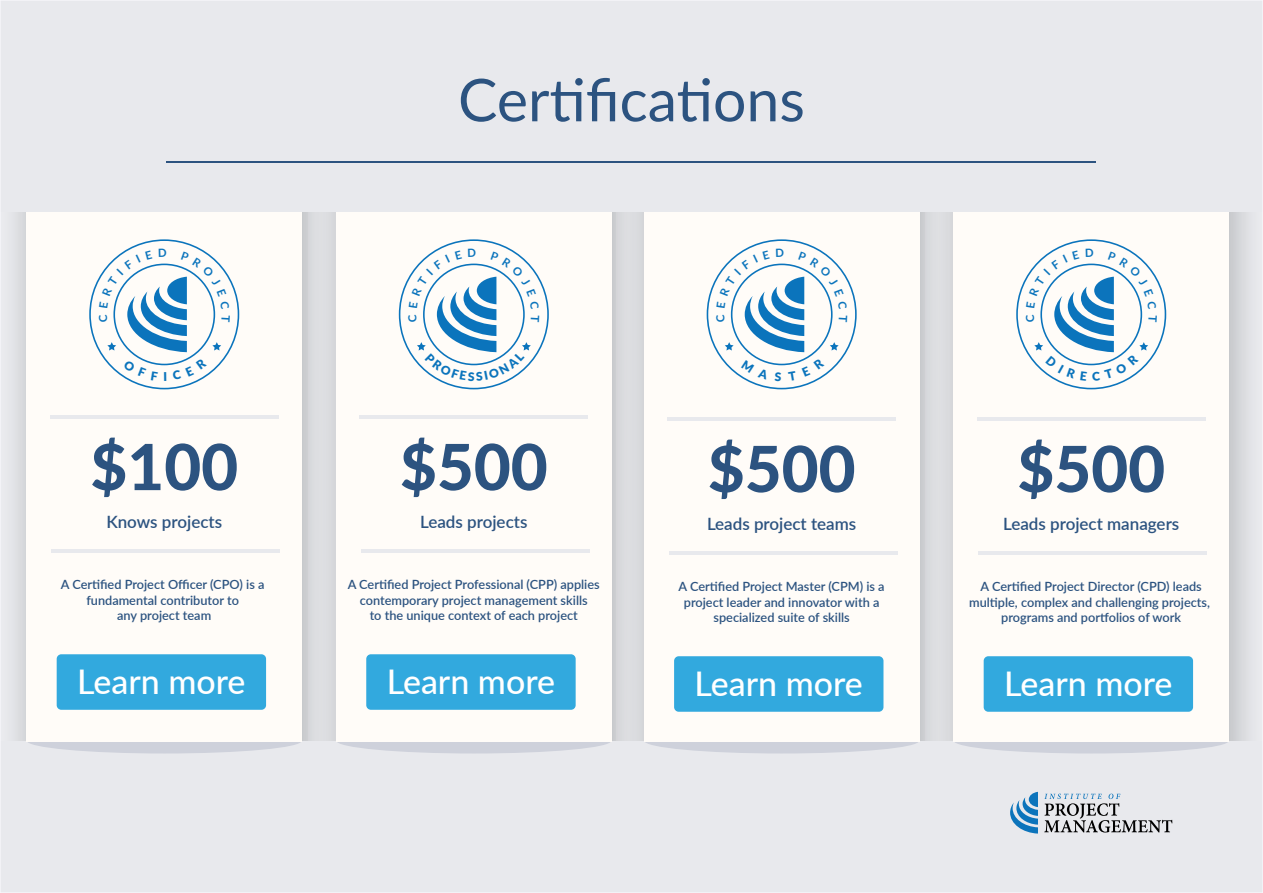
<style>
.page{position:relative;width:1263px;height:893px;background:#e8e9ed}
.page>*{position:absolute;margin:0;border:0;box-sizing:border-box;transform-origin:0 0}
.t1{font:800 63.75px "Lato";color:#2c5380}
.t2{font:58.95px "Lato";color:#2c5380}
.t3{font:500 33.9px "Lato";color:#fff}
.t4{font:600 16.95px "Lato";color:#2c5380}
.t5{font:600 12.75px/15.3px "Lato";color:#2c5380;text-align:center}
</style>
<div class="page">
<hr style="left:167px;top:161px;width:929px;height:2px;background:#2c5380">
<div style="left:27px;top:728px;width:275px;height:25px;background:#ced1db;border-radius:50%"></div>
<div style="left:336px;top:728px;width:275px;height:25px;background:#ced1db;border-radius:50%"></div>
<div style="left:644px;top:728px;width:275px;height:25px;background:#ced1db;border-radius:50%"></div>
<svg style="left:0;top:212px;width:27px;height:529px"></svg>
<div style="left:56px;top:212px;width:281px;height:529px;background:#cbcccf"></div>
<div style="left:309px;top:212px;width:281px;height:529px;background:#dcdde0"></div>
<div style="left:616px;top:212px;width:281px;height:529px;background:#dadcde"></div>
<svg style="left:919px;top:212px;width:7px;height:529px;background:#d3d4d6"></svg>
<div style="left:644px;top:212px;width:275px;height:529px;background:#fffcf8"></div>
<div style="left:27px;top:212px;width:275px;height:529px;background:#fffcf8"></div>
<div style="left:336px;top:212px;width:275px;height:529px;background:#fffcf8"></div>
<div style="left:954px;top:728px;width:275px;height:25px;background:#ced1db;border-radius:50%"></div>
<div style="left:926px;top:212px;width:281px;height:529px;background:#dbdcdf"></div>
<svg style="left:1229px;top:212px;width:34px;height:529px"></svg>
<div style="left:954px;top:212px;width:275px;height:529px;background:#fffcf8"></div>
<svg style="left:1010px;top:792px;width:28px;height:42px"></svg>
<svg style="left:1044px;top:794px;width:128px;height:38px"></svg>
<div style="left:57px;top:654px;width:209px;height:56px;background:#32a9de;border-radius:5px"></div>
<hr style="left:52px;top:550px;width:228px;height:3px;background:#e8e9ed">
<hr style="left:50px;top:415px;width:228px;height:3px;background:#e8e9ed">
<div style="left:366px;top:654px;width:210px;height:56px;background:#32a9de;border-radius:5px"></div>
<hr style="left:361px;top:550px;width:229px;height:3px;background:#e8e9ed">
<hr style="left:360px;top:415px;width:228px;height:3px;background:#e8e9ed">
<div style="left:674px;top:656px;width:209px;height:56px;background:#32a9de;border-radius:5px"></div>
<hr style="left:669px;top:552px;width:228px;height:3px;background:#e8e9ed">
<hr style="left:667px;top:417px;width:229px;height:3px;background:#e8e9ed">
<div style="left:984px;top:656px;width:209px;height:56px;background:#32a9de;border-radius:5px"></div>
<hr style="left:979px;top:552px;width:228px;height:3px;background:#e8e9ed">
<hr style="left:977px;top:417px;width:228px;height:3px;background:#e8e9ed">
<svg style="left:89px;top:239px;width:150px;height:150px"></svg>
<svg style="left:399px;top:239px;width:150px;height:150px"></svg>
<svg style="left:707px;top:239px;width:150px;height:150px"></svg>
<svg style="left:1016px;top:239px;width:150px;height:150px"></svg>
<h2 class="t2" style="left:458px;top:58px;width:348px">Certifications</h2>
<h1 class="t1" style="left:90px;top:420px;width:149px">$100</h1>
<h3 class="t4" style="left:106px;top:509px;width:117px">Knows projects</h3>
<p class="t5" style="left:61px;top:576px;width:205px">A Certified Project Officer (CPO) is a fundamental contributor to<br>any project team</p>
<h3 class="t3" style="left:77px;top:658px;width:170px">Learn more</h3>
<h1 class="t1" style="left:400px;top:420px;width:149px">$500</h1>
<h3 class="t4" style="left:420px;top:509px;width:109px">Leads projects</h3>
<p class="t5" style="left:348px;top:576px;width:253px">A Certified Project Professional (CPP) applies contemporary project management skills<br>to the unique context of each project</p>
<h3 class="t3" style="left:387px;top:658px;width:170px">Learn more</h3>
<h1 class="t1" style="left:708px;top:421px;width:149px">$500</h1>
<h3 class="t4" style="left:707px;top:511px;width:151px">Leads project teams</h3>
<p class="t5" style="left:679px;top:578px;width:208px">A Certified Project Master (CPM) is a project leader and innovator with a specialized suite of skills</p>
<h3 class="t3" style="left:694px;top:660px;width:170px">Learn more</h3>
<h1 class="t1" style="left:1017px;top:421px;width:149px">$500</h1>
<h3 class="t4" style="left:1003px;top:511px;width:178px">Leads project managers</h3>
<p class="t5" style="left:969px;top:578px;width:242px">A Certified Project Director (CPD) leads multiple, complex and challenging projects, programs and portfolios of work</p>
<h3 class="t3" style="left:1004px;top:660px;width:170px">Learn more</h3>
</div>
